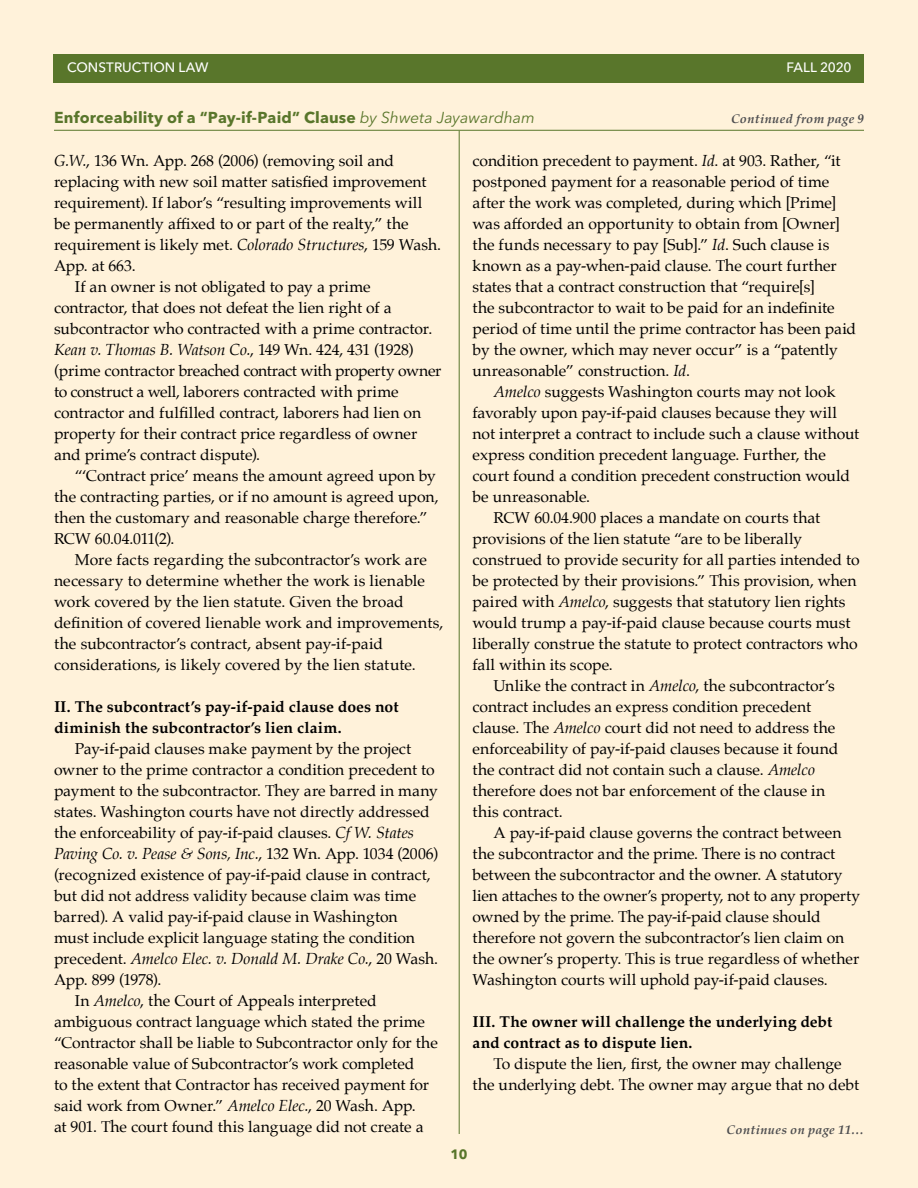
<style>
.page{position:relative;width:918px;height:1188px;background:#fff}
.page>*{position:absolute;margin:0;border:0;box-sizing:border-box;transform-origin:0 0}
.t1{font:15.75px/21px "Palatino";color:#000}
.t2{font:700 15.75px/21px "Palatino";letter-spacing:.005em;color:#000}
.t3{font:italic 15.75px "Palatino";color:#000}
.t4{font:700 15.75px "Avenir Next LT Pro";letter-spacing:.01em;color:#59762b}
.t5{font:500 13.5px "Avenir Next LT Pro";letter-spacing:.005em;color:#fff}
.t6{font:500 13.5px "Avenir Next LT Pro";letter-spacing:-.015em;color:#fff}
.t7{font:700 13.5px "Avenir Next LT Pro";color:#59762b}
.t8{font:italic 700 12.75px "Palatino";letter-spacing:.03em;color:#4d4d4f}
.s1{font-weight:400;font-style:italic}
.s2{font-style:italic}
.s3{font-style:normal}
</style>
<div class="page">
<div style="left:0;top:0;width:918px;height:1187px;background:#fff2da"></div>
<div style="left:54px;top:54px;width:810px;height:28px;background:#59762b"></div>
<hr style="left:54px;top:130px;width:810px;height:1px;background:#59762b">
<hr style="left:459px;top:131px;width:1px;height:1003px;background:#59762b">
<p class="t5" style="left:67px;top:60px;width:143px">CONSTRUCTION LAW</p>
<p class="t6" style="left:786px;top:60px;width:67px">FALL 2020</p>
<p class="t4" style="left:54px;top:108px;width:482px">Enforceability of a “Pay-if-Paid” Clause <span class="s1">by Shweta Jayawardham</span></p>
<p class="t8" style="left:731px;top:108px;width:134px">Continued from page 9</p>
<p class="t1" style="left:54px;top:150px;width:342px"><span class="s2">G.W.</span>, 136 Wn. App. 268 (2006) (removing soil and</p>
<p class="t1" style="left:54px;top:171px;width:374px">replacing with new soil matter satisfied improvement</p>
<p class="t1" style="left:54px;top:192px;width:370px">requirement). If labor’s “resulting improvements will</p>
<p class="t1" style="left:54px;top:213px;width:356px">be permanently affixed to or part of the realty,” the</p>
<p class="t1" style="left:54px;top:234px;width:389px">requirement is likely met. <span class="s2">Colorado Structures</span>, 159 Wash.</p>
<p class="t1" style="left:54px;top:255px;width:83px">App. at 663.</p>
<p class="t1" style="left:75px;top:276px;width:297px">If an owner is not obligated to pay a prime</p>
<p class="t1" style="left:54px;top:297px;width:339px">contractor, that does not defeat the lien right of a</p>
<p class="t1" style="left:54px;top:318px;width:380px">subcontractor who contracted with a prime contractor.</p>
<p class="t3" style="left:54px;top:337px;width:361px">Kean v. Thomas B. Watson Co.<span class="s3">, 149 Wn. 424, 431 (1928)</span></p>
<p class="t1" style="left:54px;top:360px;width:389px">(prime contractor breached contract with property owner</p>
<p class="t1" style="left:54px;top:381px;width:346px">to construct a well, laborers contracted with prime</p>
<p class="t1" style="left:54px;top:402px;width:369px">contractor and fulfilled contract, laborers had lien on</p>
<p class="t1" style="left:54px;top:423px;width:365px">property for their contract price regardless of owner</p>
<p class="t1" style="left:54px;top:444px;width:208px">and prime’s contract dispute).</p>
<p class="t1" style="left:75px;top:465px;width:363px">“‘Contract price’ means the amount agreed upon by</p>
<p class="t1" style="left:54px;top:486px;width:386px">the contracting parties, or if no amount is agreed upon,</p>
<p class="t1" style="left:54px;top:507px;width:375px">then the customary and reasonable charge therefore.”</p>
<p class="t1" style="left:54px;top:528px;width:122px">RCW 60.04.011(2).</p>
<p class="t1" style="left:75px;top:549px;width:354px">More facts regarding the subcontractor’s work are</p>
<p class="t1" style="left:54px;top:570px;width:373px">necessary to determine whether the work is lienable</p>
<p class="t1" style="left:54px;top:591px;width:351px">work covered by the lien statute. Given the broad</p>
<p class="t1" style="left:54px;top:612px;width:391px">definition of covered lienable work and improvements,</p>
<p class="t1" style="left:54px;top:633px;width:331px">the subcontractor’s contract, absent pay-if-paid</p>
<p class="t1" style="left:54px;top:654px;width:363px">considerations, is likely covered by the lien statute.</p>
<p class="t2" style="left:54px;top:696px;width:346px">II. The subcontract’s pay-if-paid clause does not diminish the subcontractor’s lien claim.</p>
<p class="t1" style="left:75px;top:738px;width:338px">Pay-if-paid clauses make payment by the project</p>
<p class="t1" style="left:54px;top:759px;width:382px">owner to the prime contractor a condition precedent to</p>
<p class="t1" style="left:54px;top:780px;width:385px">payment to the subcontractor. They are barred in many</p>
<p class="t1" style="left:54px;top:801px;width:377px">states. Washington courts have not directly addressed</p>
<p class="t1" style="left:54px;top:822px;width:361px">the enforceability of pay-if-paid clauses. <span class="s2">Cf W. States</span></p>
<p class="t3" style="left:54px;top:841px;width:386px">Paving Co. v. Pease &amp; Sons, Inc.<span class="s3">, 132 Wn. App. 1034 (2006)</span></p>
<p class="t1" style="left:54px;top:864px;width:378px">(recognized existence of pay-if-paid clause in contract,</p>
<p class="t1" style="left:54px;top:885px;width:364px">but did not address validity because claim was time</p>
<p class="t1" style="left:54px;top:906px;width:345px">barred). A valid pay-if-paid clause in Washington</p>
<p class="t1" style="left:54px;top:927px;width:363px">must include explicit language stating the condition</p>
<p class="t3" style="left:54px;top:946px;width:386px"><span class="s3">precedent.</span> Amelco Elec. v. Donald M. Drake Co.<span class="s3">, 20 Wash.</span></p>
<p class="t1" style="left:54px;top:969px;width:109px">App. 899 (1978).</p>
<p class="t1" style="left:75px;top:990px;width:303px">In <span class="s2">Amelco</span>, the Court of Appeals interpreted</p>
<p class="t1" style="left:54px;top:1011px;width:373px">ambiguous contract language which stated the prime</p>
<p class="t1" style="left:54px;top:1032px;width:385px">“Contractor shall be liable to Subcontractor only for the</p>
<p class="t1" style="left:54px;top:1053px;width:362px">reasonable value of Subcontractor’s work completed</p>
<p class="t1" style="left:54px;top:1074px;width:377px">to the extent that Contractor has received payment for</p>
<p class="t1" style="left:54px;top:1095px;width:363px">said work from Owner.” <span class="s2">Amelco Elec.</span>, 20 Wash. App.</p>
<p class="t1" style="left:54px;top:1116px;width:371px">at 901. The court found this language did not create a</p>
<p class="t1" style="left:472px;top:150px;width:385px">condition precedent to payment. <span class="s2">Id</span>. at 903. Rather, “it postponed payment for a reasonable period of time after the work was completed, during which [Prime] was afforded an opportunity to obtain from [Owner] the funds necessary to pay [Sub].” <span class="s2">Id</span>. Such clause is known as a pay-when-paid clause. The court further states that a contract construction that “require[s]<br>the subcontractor to wait to be paid for an indefinite period of time until the prime contractor has been paid by the owner, which may never occur” is a “patently unreasonable” construction. <span class="s2">Id</span>.</p>
<p class="t1" style="left:493px;top:381px;width:343px"><span class="s2">Amelco</span> suggests Washington courts may not look</p>
<p class="t1" style="left:472px;top:402px;width:366px">favorably upon pay-if-paid clauses because they will</p>
<p class="t1" style="left:472px;top:423px;width:388px">not interpret a contract to include such a clause without</p>
<p class="t1" style="left:472px;top:444px;width:355px">express condition precedent language. Further, the</p>
<p class="t1" style="left:472px;top:465px;width:379px">court found a condition precedent construction would</p>
<p class="t1" style="left:472px;top:486px;width:119px">be unreasonable.</p>
<p class="t1" style="left:493px;top:507px;width:328px">RCW 60.04.900 places a mandate on courts that</p>
<p class="t1" style="left:472px;top:528px;width:331px">provisions of the lien statute “are to be liberally</p>
<p class="t1" style="left:472px;top:549px;width:389px">construed to provide security for all parties intended to</p>
<p class="t1" style="left:472px;top:570px;width:386px">be protected by their provisions.” This provision, when</p>
<p class="t1" style="left:472px;top:591px;width:375px">paired with <span class="s2">Amelco</span>, suggests that statutory lien rights</p>
<p class="t1" style="left:472px;top:612px;width:380px">would trump a pay-if-paid clause because courts must</p>
<p class="t1" style="left:472px;top:633px;width:387px">liberally construe the statute to protect contractors who</p>
<p class="t1" style="left:472px;top:654px;width:142px">fall within its scope.</p>
<p class="t1" style="left:493px;top:675px;width:343px">Unlike the contract in <span class="s2">Amelco</span>, the subcontractor’s</p>
<p class="t1" style="left:472px;top:696px;width:340px">contract includes an express condition precedent</p>
<p class="t1" style="left:472px;top:717px;width:364px">clause. The <span class="s2">Amelco</span> court did not need to address the</p>
<p class="t1" style="left:472px;top:738px;width:367px">enforceability of pay-if-paid clauses because it found</p>
<p class="t1" style="left:472px;top:759px;width:344px">the contract did not contain such a clause. <span class="s2">Amelco</span></p>
<p class="t1" style="left:472px;top:780px;width:354px">therefore does not bar enforcement of the clause in</p>
<p class="t1" style="left:472px;top:801px;width:92px">this contract.</p>
<p class="t1" style="left:493px;top:822px;width:350px">A pay-if-paid clause governs the contract between</p>
<p class="t1" style="left:472px;top:843px;width:364px">the subcontractor and the prime. There is no contract</p>
<p class="t1" style="left:472px;top:864px;width:372px">between the subcontractor and the owner. A statutory</p>
<p class="t1" style="left:472px;top:885px;width:389px">lien attaches to the owner’s property, not to any property</p>
<p class="t1" style="left:472px;top:906px;width:350px">owned by the prime. The pay-if-paid clause should</p>
<p class="t1" style="left:472px;top:927px;width:373px">therefore not govern the subcontractor’s lien claim on</p>
<p class="t1" style="left:472px;top:948px;width:388px">the owner’s property. This is true regardless of whether</p>
<p class="t1" style="left:472px;top:969px;width:357px">Washington courts will uphold pay-if-paid clauses.</p>
<p class="t2" style="left:472px;top:1011px;width:361px">III. The owner will challenge the underlying debt and contract as to dispute lien.</p>
<p class="t1" style="left:472px;top:1053px;width:388px;text-align:center">To dispute the lien, first, the owner may challenge<br>the underlying debt. The owner may argue that no debt</p>
<p class="t7" style="left:450px;top:1146px;width:19px">10</p>
<p class="t8" style="left:727px;top:1119px;width:139px">Continues on page 11…</p>
</div>
